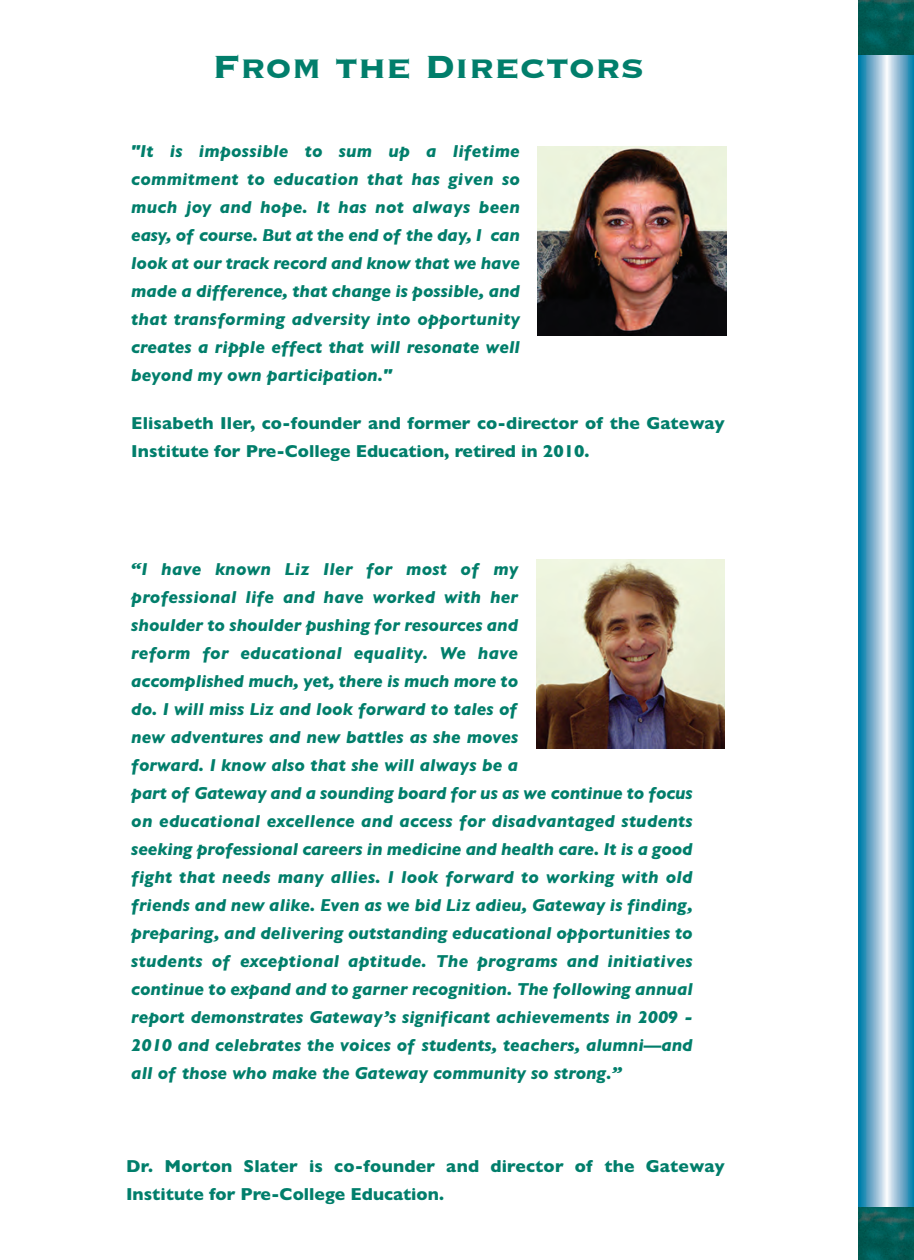
<style>
.page{position:relative;width:914px;height:1260px;background:#fff}
.page>*{position:absolute;margin:0;border:0;box-sizing:border-box;transform-origin:0 0}
.t1{font:700 42px "Copperplate";color:#017e6b}
.t2{font:italic 700 17.5px/28px "Gill Sans";color:#017e6b;text-align:justify}
.t3{font:700 17.5px/28px "Gill Sans";letter-spacing:.005em;color:#017e6b}
</style>
<div class="page">
<img style="left:536px;top:559px;width:188px;height:189px">
<img style="left:537px;top:146px;width:189px;height:189px">
<hr style="left:913px;top:0;width:1px;height:1260px;background:#0078a4">
<svg style="left:858px;top:55px;width:55px;height:1153px;background:#79b3ce"></svg>
<img style="left:858px;top:0;width:56px;height:55px">
<img style="left:858px;top:1208px;width:56px;height:52px">
<h1 class="t1" style="left:212px;top:39px;width:433px">From the Directors</h1>
<p class="t2" style="left:131px;top:139px;width:390px">"It is impossible to sum up a lifetime commitment to education that has given so much joy and hope. It has not always been easy, of course. But at the end of the day, I can look at our track record and know that we have made a difference, that change is possible, and that transforming adversity into opportunity creates a ripple effect that will resonate well beyond my own participation."</p>
<p class="t3" style="left:131px;top:411px;width:595px">Elisabeth Iler, co-founder and former co-director of the Gateway<br>Institute for Pre-College Education, retired in 2010.</p>
<p class="t2" style="left:131px;top:557px;width:563px;text-align:left">“I have known Liz Iler for most of my<br>professional life and have worked with her<br>shoulder to shoulder pushing for resources and<br>reform for educational equality. We have<br>accomplished much, yet, there is much more to<br>do. I will miss Liz and look forward to tales of<br>new adventures and new battles as she moves<br>forward. I know also that she will always be a<br>part of Gateway and a sounding board for us as we continue to focus on educational excellence and access for disadvantaged students seeking professional careers in medicine and health care. It is a good fight that needs many allies. I look forward to working with old friends and new alike. Even as we bid Liz adieu, Gateway is finding, preparing, and delivering outstanding educational opportunities to students of exceptional aptitude. The programs and initiatives continue to expand and to garner recognition. The following annual report demonstrates Gateway’s significant achievements in 2009 - 2010 and celebrates the voices of students, teachers, alumni—and all of those who make the Gateway community so strong.”</p>
<p class="t3" style="left:126px;top:1154px;width:600px">Dr. Morton Slater is co-founder and director of the Gateway<br>Institute for Pre-College Education.</p>
</div>
